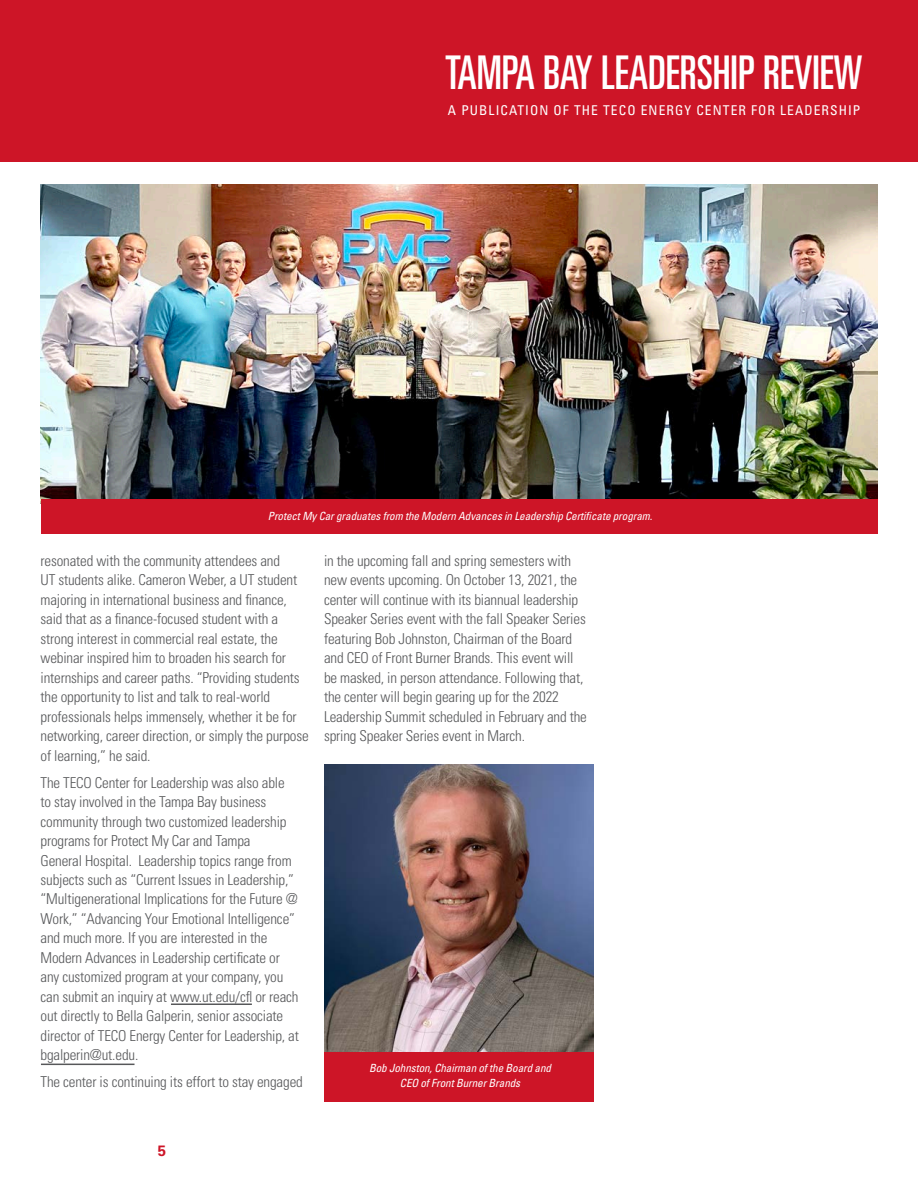
<style>
.page{position:relative;width:918px;height:1188px;background:#fff}
.page>*{position:absolute;margin:0;border:0;box-sizing:border-box;transform-origin:0 0}
.t1{font:ultra-condensed 46.5px "Univers LT Std";color:#fff;scale:.94 1}
.t2{font:300 condensed 15px/19.5px "Univers LT Std";letter-spacing:-.01em;color:#57585a}
.t3{font:700 15px "Univers LT Std";color:#cd1527}
.t4{font:condensed 13.5px "Univers LT Std";letter-spacing:.08em;color:#fff}
.t5{font:italic condensed 11.25px/15px "Univers LT Std";letter-spacing:-.01em;color:#fff;text-align:center}
</style>
<div class="page">
<div style="left:0;top:0;width:918px;height:162px;background:#cd1527"></div>
<img style="left:324px;top:765px;width:270px;height:287px">
<div style="left:324px;top:1052px;width:270px;height:50px;background:#cd1527"></div>
<img style="left:41px;top:185px;width:837px;height:315px">
<div style="left:41px;top:500px;width:837px;height:34px;background:#cd1527"></div>
<hr style="left:171px;top:1004px;width:81px;height:1px;background:#57585a">
<hr style="left:41px;top:1064px;width:94px;height:1px;background:#57585a">
<h1 class="t1" style="left:445px;top:46px;width:445px">TAMPA BAY LEADERSHIP REVIEW</h1>
<p class="t4" style="left:448px;top:102px;width:414px">A PUBLICATION OF THE TECO ENERGY CENTER FOR LEADERSHIP</p>
<p class="t5" style="left:268px;top:508px;width:386px">Protect My Car graduates from the Modern Advances in Leadership Certificate program.</p>
<p class="t2" style="left:40px;top:551px;width:270px">resonated with the community attendees and<br>UT students alike. Cameron Weber, a UT student majoring in international business and finance, said that as a finance-focused student with a strong interest in commercial real estate, the webinar inspired him to broaden his search for internships and career paths. “Providing students the opportunity to list and talk to real-world professionals helps immensely, whether it be for networking, career direction, or simply the purpose of learning,” he said.</p>
<p class="t2" style="left:40px;top:772px;width:260px">The TECO Center for Leadership was also able to stay involved in the Tampa Bay business community through two customized leadership programs for Protect My Car and Tampa<br>General Hospital. Leadership topics range from subjects such as “Current Issues in Leadership,” “Multigenerational Implications for the Future @ Work,” “Advancing Your Emotional Intelligence” and much more. If you are interested in the Modern Advances in Leadership certificate or any customized program at your company, you can submit an inquiry at www.ut.edu/cfl or reach out directly to Bella Galperin, senior associate director of TECO Energy Center for Leadership, at bgalperin@ut.edu.</p>
<p class="t2" style="left:40px;top:1072px;width:264px">The center is continuing its effort to stay engaged</p>
<p class="t2" style="left:324px;top:551px;width:264px">in the upcoming fall and spring semesters with new events upcoming. On October 13, 2021, the center will continue with its biannual leadership Speaker Series event with the fall Speaker Series featuring Bob Johnston, Chairman of the Board and CEO of Front Burner Brands. This event will be masked, in person attendance. Following that, the center will begin gearing up for the 2022<br>Leadership Summit scheduled in February and the spring Speaker Series event in March.</p>
<p class="t5" style="left:369px;top:1060px;width:183px">Bob Johnston, Chairman of the Board and<br>CEO of Front Burner Brands</p>
<p class="t3" style="left:158px;top:1142px;width:10px">5</p>
</div>
